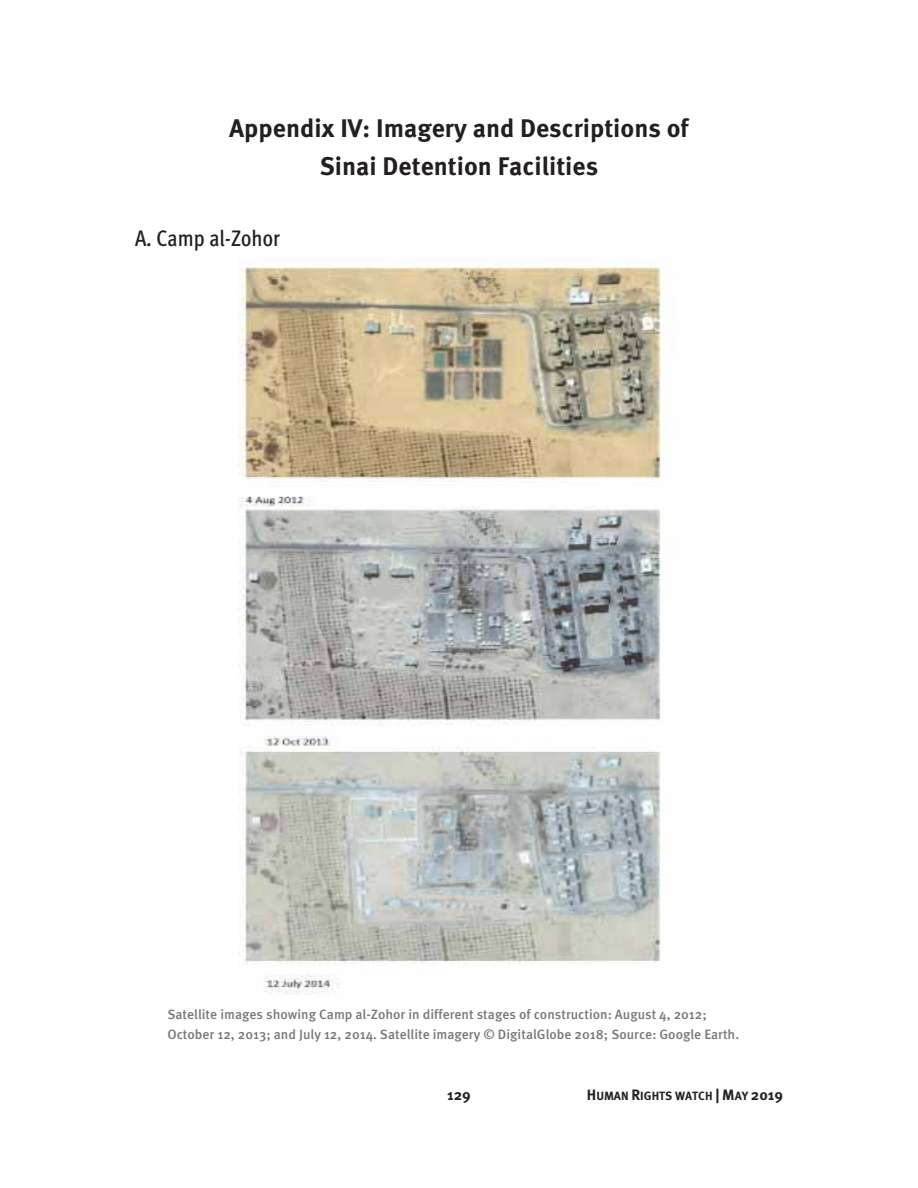
<style>
.page{position:relative;width:918px;height:1188px;background:#fff}
.page>*{position:absolute;margin:0;border:0;box-sizing:border-box;transform-origin:0 0}
.t1{font:700 25.5px/38px "Meta Pro";color:#231f20;text-align:center}
.t2{font:500 condensed 22.5px "Meta Pro";color:#231f20}
.t3{font:700 15px "Meta Pro";color:#231f20}
.t4{font:500 13.5px/20.1px "Meta Pro";color:#76777a}
.t5{font:700 12px "Meta Pro";color:#231f20}
.s1{font-size:15px}
</style>
<div class="page">
<img style="left:239px;top:258px;width:433px;height:736px">
<h1 class="t1" style="left:229px;top:111px;width:461px">Appendix IV: Imagery and Descriptions of<br>Sinai Detention Facilities</h1>
<h2 class="t2" style="left:135px;top:229px;width:146px">A. Camp al-Zohor</h2>
<p class="t4" style="left:167px;top:1005px;width:573px">Satellite images showing Camp al-Zohor in different stages of construction: August 4, 2012;<br>October 12, 2013; and July 12, 2014. Satellite imagery © DigitalGlobe 2018; Source: Google Earth.</p>
<p class="t3" style="left:447px;top:1089px;width:25px">129</p>
<p class="t5" style="left:587px;top:1091px;width:198px"><span class="s1">H</span>UMAN <span class="s1">R</span>IGHTS WATCH <span class="s1">| M</span>AY <span class="s1">2019</span></p>
</div>
